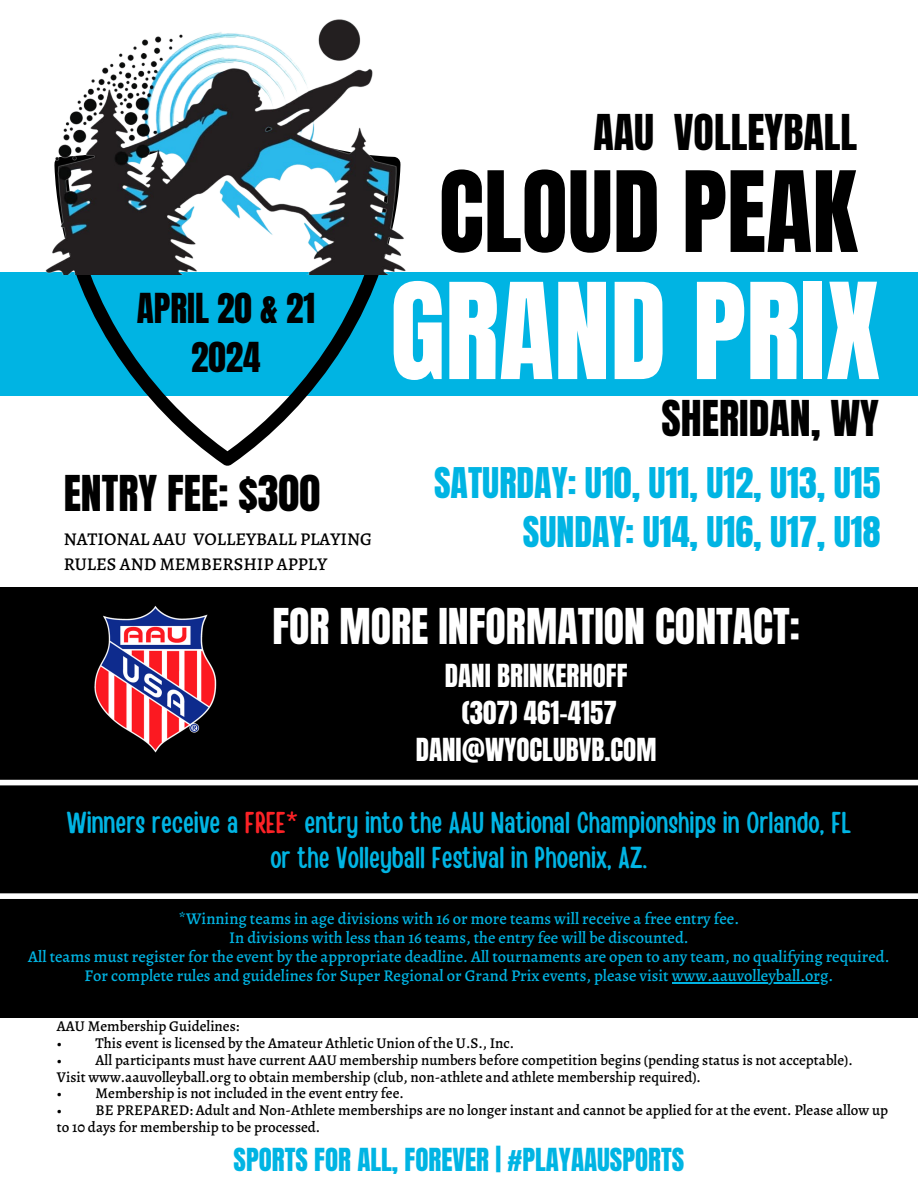
<style>
.page{position:relative;width:918px;height:1188px;background:#fff}
.page>*{position:absolute;margin:0;border:0;box-sizing:border-box;transform-origin:0 0}
.t1{font:113.25px "Anton";color:#fff}
.t2{font:95.1px "Anton";color:#000}
.t3{font:42px "Anton";color:#000}
.t4{font:42px "Anton";color:#fff}
.t5{font:36px/49.5px "Anton";color:#00b4e3;text-align:right}
.t6{font:35.1px/48.9px "Anton";color:#000;text-align:center}
.t7{font:30px/34.8px "Handy Casual Condensed";color:#00b4e3;text-align:center}
.t8{font:27px/37.2px "Anton";color:#fff;text-align:center}
.t9{font:27px "Anton";color:#00b4e3}
.t10{font:500 18px "Alegreya";color:#000}
.t11{font:500 16.5px "Alegreya";color:#00b4e3}
.t12{font:500 15px/16.8px "Alegreya";color:#000}
.s1{color:#fc2226}
</style>
<div class="page">
<div style="left:0;top:272px;width:918px;height:124px;background:#00b4e3"></div>
<svg style="left:62px;top:274px;width:327px;height:192px"></svg>
<img style="left:45px;top:19px;width:361px;height:255px">
<div style="left:0;top:587px;width:917px;height:430px;background:#000"></div>
<img style="left:94px;top:606px;width:123px;height:147px">
<div style="left:0;top:780px;width:918px;height:5px;background:#fff"></div>
<hr style="left:672px;top:982px;width:157px;height:1px;background:#00b4e3">
<div style="left:0;top:893px;width:918px;height:6px;background:#fff"></div>
<p class="t3" style="left:594px;top:102px;width:265px">AAU VOLLEYBALL</p>
<h3 class="t6" style="left:137px;top:284px;width:180px">APRIL 20 &amp; 21<br>2024</h3>
<p class="t2" style="left:439px;top:144px;width:420px">CLOUD PEAK</p>
<h4 class="t1" style="left:390px;top:250px;width:492px">GRAND PRIX</h4>
<h2 class="t3" style="left:662px;top:389px;width:219px">SHERIDAN, WY</h2>
<h1 class="t5" style="left:434px;top:458px;width:448px">SATURDAY: U10, U11, U12, U13, U15<br>SUNDAY: U14, U16, U17, U18</h1>
<h3 class="t3" style="left:64px;top:463px;width:258px">ENTRY FEE: $300</h3>
<h4 class="t10" style="left:64px;top:527px;width:310px">NATIONAL AAU VOLLEYBALL PLAYING</h4>
<h3 class="t10" style="left:64px;top:552px;width:265px">RULES AND MEMBERSHIP APPLY</h3>
<p class="t4" style="left:272px;top:596px;width:529px">FOR MORE INFORMATION CONTACT:</p>
<p class="t8" style="left:416px;top:657px;width:242px">DANI BRINKERHOFF (307) 461-4157<br>DANI@WYOCLUBVB.COM</p>
<p class="t7" style="left:67px;top:803px;width:786px">Winners receive a <span class="s1">FREE*</span> entry into the AAU National Championships in Orlando, FL or the Volleyball Festival in Phoenix, AZ.</p>
<p class="t11" style="left:179px;top:907px;width:562px">*Winning teams in age divisions with 16 or more teams will receive a free entry fee.</p>
<h3 class="t11" style="left:229px;top:926px;width:461px">In divisions with less than 16 teams, the entry fee will be discounted.</h3>
<h6 class="t11" style="left:28px;top:945px;width:863px">All teams must register for the event by the appropriate deadline. All tournaments are open to any team, no qualifying required.</h6>
<p class="t11" style="left:85px;top:964px;width:750px">For complete rules and guidelines for Super Regional or Grand Prix events, please visit www.aauvolleyball.org.</p>
<p class="t12" style="left:57px;top:1018px;width:184px">AAU Membership Guidelines:</p>
<p class="t12" style="left:57px;top:1034px;width:7px">•</p>
<p class="t12" style="left:96px;top:1034px;width:420px">This event is licensed by the Amateur Athletic Union of the U.S., Inc.</p>
<p class="t12" style="left:57px;top:1051px;width:7px">•</p>
<p class="t12" style="left:57px;top:1051px;width:798px;text-indent:39px">All participants must have current AAU membership numbers before competition begins (pending status is not acceptable).<br>Visit www.aauvolleyball.org to obtain membership (club, non-athlete and athlete membership required).</p>
<p class="t12" style="left:57px;top:1085px;width:7px">•</p>
<p class="t12" style="left:96px;top:1085px;width:310px">Membership is not included in the event entry fee.</p>
<p class="t12" style="left:57px;top:1102px;width:7px">•</p>
<p class="t12" style="left:57px;top:1102px;width:833px;text-indent:39px">BE PREPARED: Adult and Non-Athlete memberships are no longer instant and cannot be applied for at the event. Please allow up to 10 days for membership to be processed.</p>
<p class="t9" style="left:234px;top:1140px;width:452px">SPORTS FOR ALL, FOREVER | #PLAYAAUSPORTS</p>
</div>
